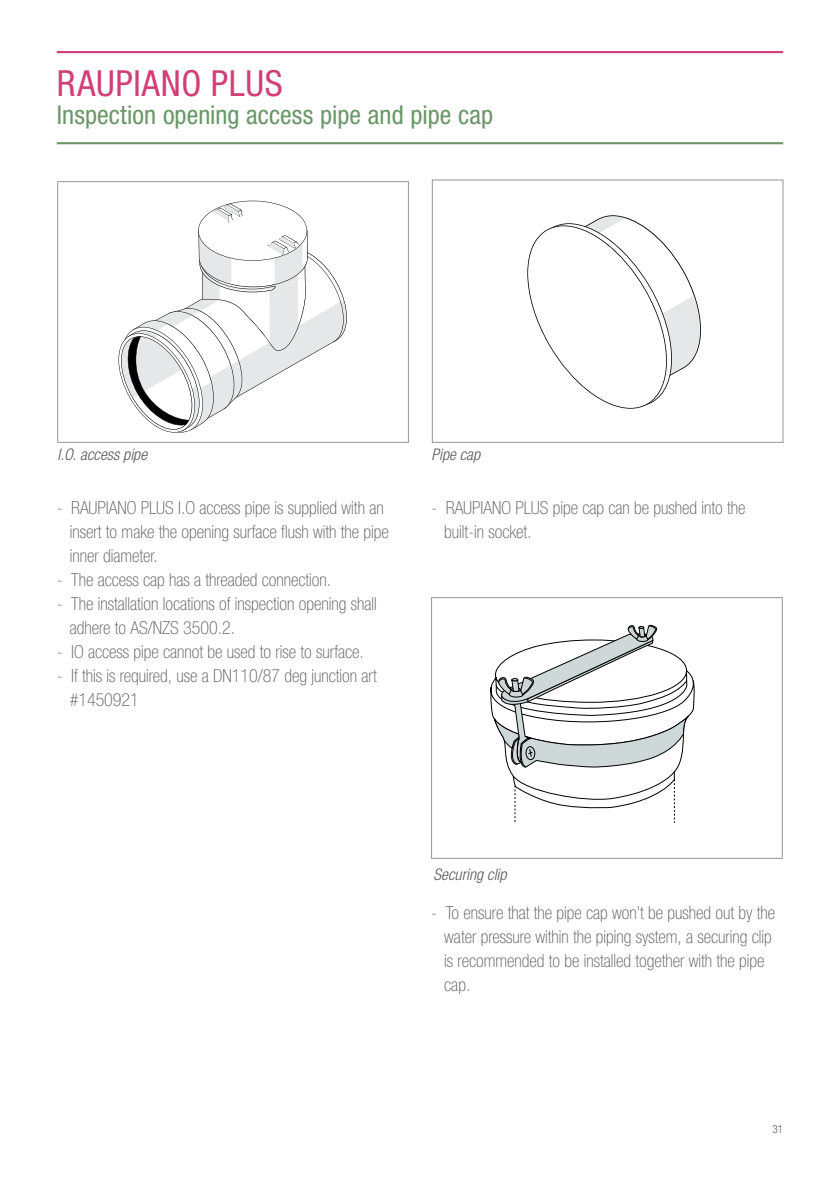
<style>
.page{position:relative;width:840px;height:1191px;background:#fff}
.page>*{position:absolute;margin:0;border:0;box-sizing:border-box;transform-origin:0 0}
.t1{font:condensed 36px "Helvetica Neue LTW1 G";letter-spacing:.015em;color:#d13f76}
.t2{font:condensed 26px "Helvetica Neue LTW1 G";letter-spacing:.005em;color:#699667}
.t3{font:100 condensed 18px/24px "Helvetica Neue LTW1 G";color:#58595b}
.t4{font:italic 300 condensed 16px "Helvetica Neue LTW1 G";color:#58595b}
.t5{font:300 condensed 11.4px "Helvetica Neue LT";color:#58595b}
</style>
<div class="page">
<svg style="left:490px;top:624px;width:204px;height:200px"></svg>
<svg style="left:118px;top:201px;width:229px;height:232px"></svg>
<div style="left:57px;top:181px;width:351px;height:261px;border:1px solid #939598"></div>
<div style="left:431px;top:597px;width:351px;height:261px;border:1px solid #939598"></div>
<div style="left:432px;top:180px;width:350px;height:262px;border:1px solid #939598"></div>
<svg style="left:527px;top:215px;width:174px;height:194px"></svg>
<hr style="left:57px;top:51px;width:725px;height:2px;background:#d13f76">
<hr style="left:57px;top:142px;width:725px;height:2px;background:#699667">
<h1 class="t1" style="left:57px;top:62px;width:227px">RAUPIANO PLUS</h1>
<h2 class="t2" style="left:57px;top:100px;width:437px">Inspection opening access pipe and pipe cap</h2>
<p class="t4" style="left:57px;top:445px;width:91px">I.O. access pipe</p>
<p class="t4" style="left:431px;top:445px;width:50px">Pipe cap</p>
<p class="t3" style="left:70px;top:496px;width:320px;text-indent:-13px">- RAUPIANO PLUS I.O access pipe is supplied with an insert to make the opening surface flush with the pipe inner diameter.</p>
<p class="t3" style="left:57px;top:568px;width:276px">- The access cap has a threaded connection.</p>
<p class="t3" style="left:70px;top:592px;width:308px;text-indent:-13px">- The installation locations of inspection opening shall adhere to AS/NZS 3500.2.</p>
<p class="t3" style="left:57px;top:640px;width:308px">- IO access pipe cannot be used to rise to surface.</p>
<p class="t3" style="left:70px;top:664px;width:308px;text-indent:-13px">- If this is required, use a DN110/87 deg junction art #1450921</p>
<p class="t3" style="left:444px;top:496px;width:302px;text-indent:-13px">- RAUPIANO PLUS pipe cap can be pushed into the built-in socket.</p>
<p class="t4" style="left:433px;top:864px;width:75px">Securing clip</p>
<p class="t3" style="left:444px;top:900px;width:332px;text-indent:-13px">- To ensure that the pipe cap won’t be pushed out by the water pressure within the piping system, a securing clip is recommended to be installed together with the pipe cap.</p>
<p class="t5" style="left:772px;top:1122px;width:12px">31</p>
</div>
